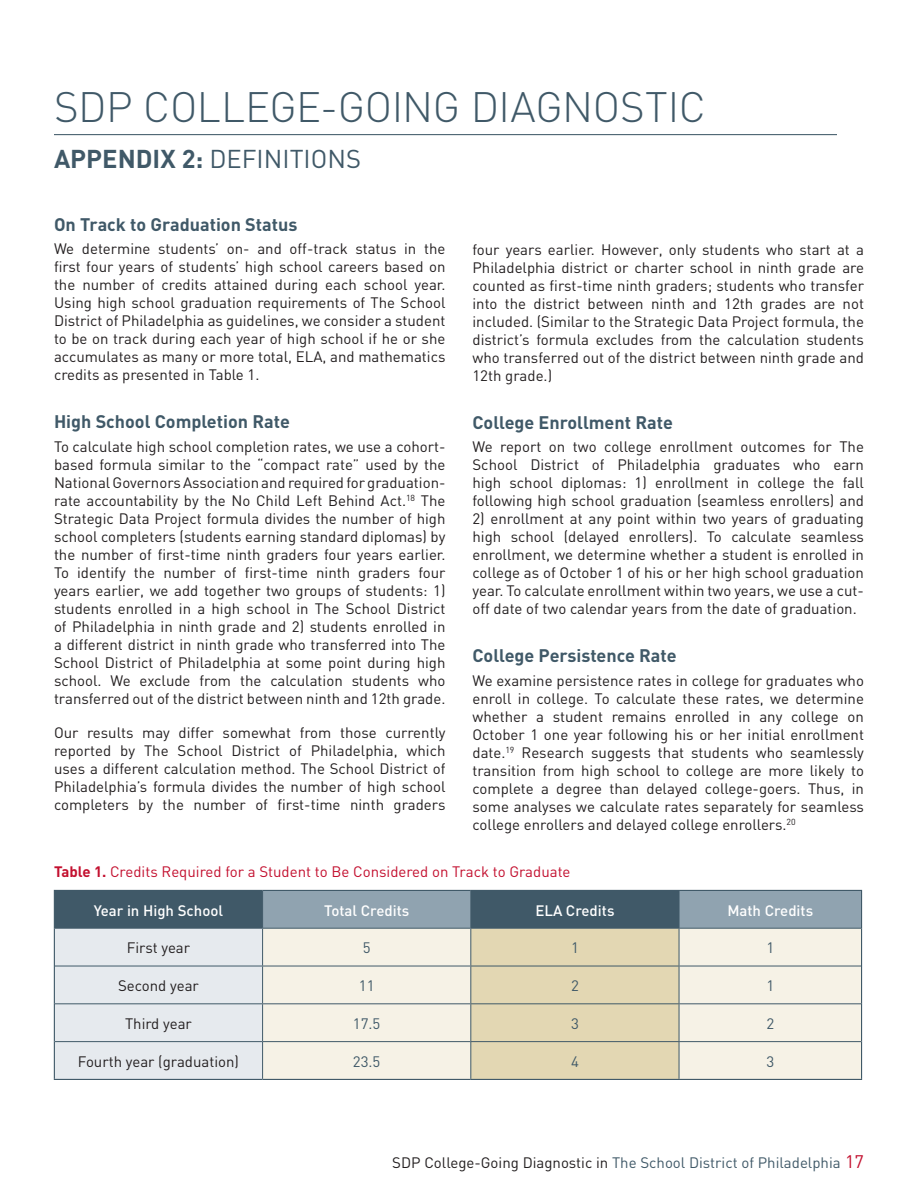
<style>
.page{position:relative;width:918px;height:1188px;background:#fff}
.page>*{position:absolute;margin:0;border:0;box-sizing:border-box;transform-origin:0 0}
.t1{font:300 42px "DIN";letter-spacing:-.015em;color:#405968}
.Body_Copy{font:25.5px "DIN";color:#405968}
.Blue_Subhead{font:700 18px "DIN";color:#405968}
.Body_Copy-2{font:15px/18px "DIN";color:#231f20;text-align:justify}
.Body_Copy-3{font:15px "DIN";color:#405968}
.t2{font:15px "DIN";color:#c3102f}
.Body_Copy-4{font:500 15px "DIN";color:#fff}
.s1{font-weight:700}
.s2{color:#231f20}
.s3{font-size:18px;color:#c3102f}
</style>
<div class="page">
<hr style="left:54px;top:134px;width:783px;height:1px;background:#405968">
<svg style="left:55px;top:891px;width:806px;height:188px;background:#d0d2c9"></svg>
<hr style="left:54px;top:890px;width:209px;height:1px;background:#405968">
<hr style="left:54px;top:891px;width:1px;height:37px;background:#405968">
<hr style="left:263px;top:890px;width:208px;height:1px;background:#405968">
<hr style="left:471px;top:890px;width:208px;height:1px;background:#405968">
<hr style="left:679px;top:890px;width:183px;height:1px;background:#405968">
<hr style="left:861px;top:891px;width:1px;height:37px;background:#405968">
<hr style="left:54px;top:928px;width:1px;height:38px;background:#405968">
<hr style="left:861px;top:928px;width:1px;height:38px;background:#405968">
<hr style="left:54px;top:966px;width:1px;height:38px;background:#405968">
<hr style="left:861px;top:966px;width:1px;height:38px;background:#405968">
<hr style="left:54px;top:1004px;width:1px;height:38px;background:#405968">
<hr style="left:861px;top:1004px;width:1px;height:38px;background:#405968">
<hr style="left:54px;top:1042px;width:1px;height:37px;background:#405968">
<hr style="left:861px;top:1042px;width:1px;height:37px;background:#405968">
<hr style="left:54px;top:1079px;width:209px;height:1px;background:#405968">
<hr style="left:263px;top:1079px;width:208px;height:1px;background:#405968">
<hr style="left:471px;top:1079px;width:208px;height:1px;background:#405968">
<hr style="left:679px;top:1079px;width:183px;height:1px;background:#405968">
<hr style="left:262px;top:891px;width:1px;height:37px;background:#405968">
<hr style="left:470px;top:891px;width:1px;height:37px;background:#405968">
<hr style="left:679px;top:891px;width:1px;height:37px;background:#405968">
<hr style="left:55px;top:928px;width:208px;height:1px;background:#405968">
<hr style="left:263px;top:928px;width:208px;height:1px;background:#405968">
<hr style="left:262px;top:929px;width:1px;height:37px;background:#405968">
<hr style="left:471px;top:928px;width:208px;height:1px;background:#405968">
<hr style="left:470px;top:929px;width:1px;height:37px;background:#405968">
<hr style="left:679px;top:928px;width:182px;height:1px;background:#405968">
<hr style="left:679px;top:929px;width:1px;height:37px;background:#405968">
<hr style="left:55px;top:966px;width:208px;height:1px;background:#405968">
<hr style="left:263px;top:966px;width:208px;height:1px;background:#405968">
<hr style="left:262px;top:966px;width:1px;height:37px;background:#405968">
<hr style="left:471px;top:966px;width:208px;height:1px;background:#405968">
<hr style="left:470px;top:966px;width:1px;height:37px;background:#405968">
<hr style="left:679px;top:966px;width:182px;height:1px;background:#405968">
<hr style="left:679px;top:966px;width:1px;height:37px;background:#405968">
<hr style="left:55px;top:1003px;width:208px;height:1px;background:#405968">
<hr style="left:263px;top:1003px;width:208px;height:1px;background:#405968">
<hr style="left:262px;top:1004px;width:1px;height:37px;background:#405968">
<hr style="left:471px;top:1003px;width:208px;height:1px;background:#405968">
<hr style="left:470px;top:1004px;width:1px;height:37px;background:#405968">
<hr style="left:679px;top:1003px;width:182px;height:1px;background:#405968">
<hr style="left:679px;top:1004px;width:1px;height:37px;background:#405968">
<hr style="left:55px;top:1041px;width:208px;height:1px;background:#405968">
<hr style="left:263px;top:1041px;width:208px;height:1px;background:#405968">
<hr style="left:262px;top:1042px;width:1px;height:37px;background:#405968">
<hr style="left:471px;top:1041px;width:208px;height:1px;background:#405968">
<hr style="left:470px;top:1042px;width:1px;height:37px;background:#405968">
<hr style="left:679px;top:1041px;width:182px;height:1px;background:#405968">
<hr style="left:679px;top:1042px;width:1px;height:37px;background:#405968">
<p class="t1" style="left:54px;top:81px;width:653px">SDP COLLEGE-GOING DIAGNOSTIC</p>
<p class="Body_Copy" style="left:54px;top:143px;width:309px"><span class="s1">APPENDIX 2:</span> DEFINITIONS</p>
<p class="Blue_Subhead" style="left:54px;top:213px;width:245px">On Track to Graduation Status</p>
<p class="Body_Copy-2" style="left:54px;top:240px;width:393px">We determine students’ on- and off-track status in the first four years of students’ high school careers based on the number of credits attained during each school year.<br>Using high school graduation requirements of The School District of Philadelphia as guidelines, we consider a student to be on track during each year of high school if he or she accumulates as many or more total, ELA, and mathematics credits as presented in Table 1.</p>
<p class="Blue_Subhead" style="left:54px;top:410px;width:237px">High School Completion Rate</p>
<p class="Body_Copy-2" style="left:54px;top:437px;width:393px">To calculate high school completion rates, we use a cohort&shy;based formula similar to the “compact rate” used by the National Governors Association and required for graduation&shy;rate accountability by the No Child Left Behind Act.<sup>18</sup> The Strategic Data Project formula divides the number of high school completers (students earning standard diplomas) by the number of first-time ninth graders four years earlier.<br>To identify the number of first-time ninth graders four years earlier, we add together two groups of students: 1) students enrolled in a high school in The School District of Philadelphia in ninth grade and 2) students enrolled in a different district in ninth grade who transferred into The School District of Philadelphia at some point during high school. We exclude from the calculation students who transferred out of the district between ninth and 12th grade.</p>
<p class="Body_Copy-2" style="left:54px;top:723px;width:393px">Our results may differ somewhat from those currently reported by The School District of Philadelphia, which uses a different calculation method. The School District of Philadelphia’s formula divides the number of high school completers by the number of first-time ninth graders</p>
<p class="Body_Copy-2" style="left:472px;top:240px;width:393px">four years earlier. However, only students who start at a Philadelphia district or charter school in ninth grade are counted as first-time ninth graders; students who transfer into the district between ninth and 12th grades are not included. (Similar to the Strategic Data Project formula, the district’s formula excludes from the calculation students who transferred out of the district between ninth grade and 12th grade.)</p>
<p class="Blue_Subhead" style="left:472px;top:411px;width:202px">College Enrollment Rate</p>
<p class="Body_Copy-2" style="left:472px;top:438px;width:393px">We report on two college enrollment outcomes for The School District of Philadelphia graduates who earn high school diplomas: 1) enrollment in college the fall following high school graduation (seamless enrollers) and</p>
<p class="Body_Copy-2" style="left:472px;top:510px;width:393px">2) enrollment at any point within two years of graduating high school (delayed enrollers). To calculate seamless enrollment, we determine whether a student is enrolled in college as of October 1 of his or her high school graduation year. To calculate enrollment within two years, we use a cut&shy;off date of two calendar years from the date of graduation.</p>
<p class="Blue_Subhead" style="left:472px;top:644px;width:206px">College Persistence Rate</p>
<p class="Body_Copy-2" style="left:472px;top:671px;width:393px">We examine persistence rates in college for graduates who enroll in college. To calculate these rates, we determine whether a student remains enrolled in any college on October 1 one year following his or her initial enrollment date.<sup>19</sup> Research suggests that students who seamlessly transition from high school to college are more likely to complete a degree than delayed college-goers. Thus, in some analyses we calculate rates separately for seamless college enrollers and delayed college enrollers.<sup>20</sup></p>
<p class="t2" style="left:54px;top:862px;width:518px"><span class="s1">Table 1.</span> Credits Required for a Student to Be Considered on Track to Graduate</p>
<p class="Body_Copy-4" style="left:94px;top:901px;width:131px">Year in High School</p>
<p class="Body_Copy-4" style="left:324px;top:901px;width:87px">Total Credits</p>
<p class="Body_Copy-4" style="left:535px;top:901px;width:81px">ELA Credits</p>
<p class="Body_Copy-4" style="left:727px;top:901px;width:87px">Math Credits</p>
<p class="Body_Copy-2" style="left:127px;top:939px;width:65px">First year</p>
<p class="Body_Copy-3" style="left:363px;top:938px;width:9px">5</p>
<p class="Body_Copy-3" style="left:571px;top:938px;width:9px">1</p>
<p class="Body_Copy-3" style="left:766px;top:938px;width:9px">1</p>
<p class="Body_Copy-2" style="left:118px;top:976px;width:82px">Second year</p>
<p class="Body_Copy-3" style="left:359px;top:976px;width:17px">11</p>
<p class="Body_Copy-3" style="left:571px;top:976px;width:9px">2</p>
<p class="Body_Copy-3" style="left:766px;top:976px;width:9px">1</p>
<p class="Body_Copy-2" style="left:125px;top:1014px;width:68px">Third year</p>
<p class="Body_Copy-3" style="left:353px;top:1014px;width:29px">17.5</p>
<p class="Body_Copy-3" style="left:571px;top:1014px;width:9px">3</p>
<p class="Body_Copy-3" style="left:766px;top:1014px;width:9px">2</p>
<p class="Body_Copy-2" style="left:78px;top:1052px;width:163px">Fourth year (graduation)</p>
<p class="Body_Copy-3" style="left:353px;top:1052px;width:29px">23.5</p>
<p class="Body_Copy-3" style="left:571px;top:1052px;width:9px">4</p>
<p class="Body_Copy-3" style="left:766px;top:1052px;width:9px">3</p>
<p class="Body_Copy-3" style="left:392px;top:1154px;width:473px"><span class="s2">SDP College-Going Diagnostic in</span> The School District of Philadelphia <span class="s3">17</span></p>
</div>
